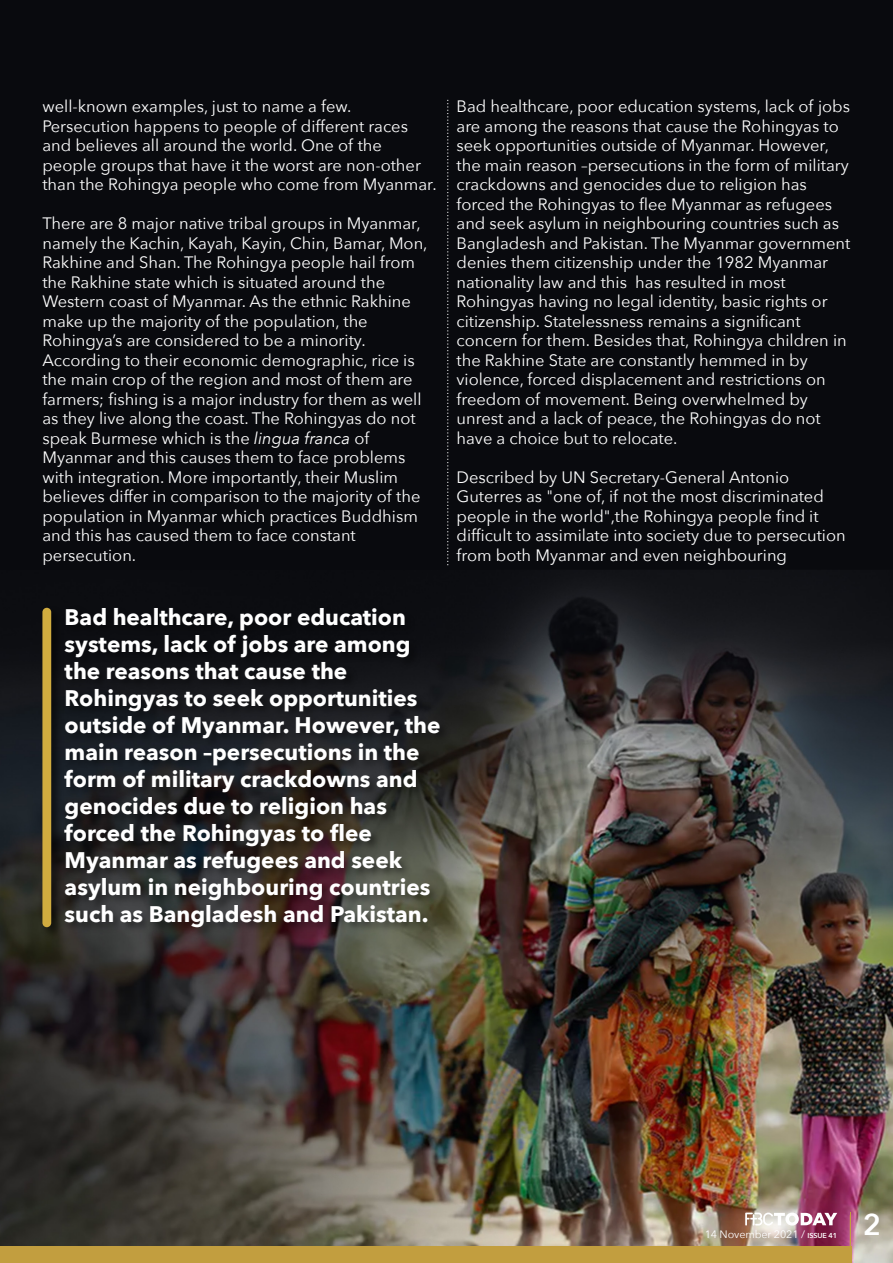
<style>
.page{position:relative;width:893px;height:1263px;background:#fff}
.page>*{position:absolute;margin:0;border:0;box-sizing:border-box;transform-origin:0 0}
.t1{font:600 30px "Avenir Next";color:#fff}
.t2{font:700 22.5px/27px "Avenir Next";color:#fff}
.t3{font:16.5px/19.5px "Avenir Next";color:#fff}
.t4{font:10.8px "Avenir Next";letter-spacing:-.01em;color:#fff}
.s1{font-style:italic}
.s2{font-weight:600;font-size:7.2px}
</style>
<div class="page">
<img style="left:0;top:0;width:893px;height:1263px">
<svg style="left:745px;top:1212px;width:92px;height:13px"></svg>
<div style="left:0;top:1246px;width:851px;height:17px;background:#c29e3f"></div>
<hr style="left:850px;top:1212px;width:1px;height:51px;background:#c29e3f">
<svg style="left:447px;top:100px;width:1px;height:467px"></svg>
<img style="left:37px;top:602px;width:23px;height:341px">
<div style="left:42px;top:608px;width:9px;height:319px;background:#d1ac3f;border-radius:4px"></div>
<img style="left:60px;top:600px;width:400px;height:351px">
<p class="t3" style="left:42px;top:96px;width:396px">well-known examples, just to name a few.<br>Persecution happens to people of different races and believes all around the world. One of the people groups that have it the worst are non-other than the Rohingya people who come from Myanmar.</p>
<p class="t3" style="left:42px;top:213px;width:387px">There are 8 major native tribal groups in Myanmar, namely the Kachin, Kayah, Kayin, Chin, Bamar, Mon, Rakhine and Shan. The Rohingya people hail from the Rakhine state which is situated around the Western coast of Myanmar. As the ethnic Rakhine make up the majority of the population, the Rohingya’s are considered to be a minority.<br>According to their economic demographic, rice is the main crop of the region and most of them are farmers; fishing is a major industry for them as well as they live along the coast. The Rohingyas do not speak Burmese which is the <span class="s1">lingua franca</span> of Myanmar and this causes them to face problems with integration. More importantly, their Muslim believes differ in comparison to the majority of the population in Myanmar which practices Buddhism and this has caused them to face constant persecution.</p>
<p class="t3" style="left:456px;top:96px;width:395px">Bad healthcare, poor education systems, lack of jobs are among the reasons that cause the Rohingyas to seek opportunities outside of Myanmar. However, the main reason –persecutions in the form of military crackdowns and genocides due to religion has forced the Rohingyas to flee Myanmar as refugees and seek asylum in neighbouring countries such as Bangladesh and Pakistan. The Myanmar government denies them citizenship under the 1982 Myanmar nationality law and this has resulted in most Rohingyas having no legal identity, basic rights or citizenship. Statelessness remains a significant concern for them. Besides that, Rohingya children in the Rakhine State are constantly hemmed in by violence, forced displacement and restrictions on freedom of movement. Being overwhelmed by unrest and a lack of peace, the Rohingyas do not have a choice but to relocate.</p>
<p class="t3" style="left:456px;top:467px;width:391px">Described by UN Secretary-General Antonio Guterres as "one of, if not the most discriminated people in the world",the Rohingya people find it difficult to assimilate into society due to persecution from both Myanmar and even neighbouring</p>
<p class="t2" style="left:65px;top:603px;width:377px">Bad healthcare, poor education systems, lack of jobs are among the reasons that cause the<br>Rohingyas to seek opportunities outside of Myanmar. However, the main reason –persecutions in the form of military crackdowns and genocides due to religion has forced the Rohingyas to flee<br>Myanmar as refugees and seek asylum in neighbouring countries such as Bangladesh and Pakistan.</p>
<p class="t4" style="left:705px;top:1225px;width:134px">14 November 2021 / <span class="s2">ISSUE 41</span></p>
<h1 class="t1" style="left:863px;top:1199px;width:20px">2</h1>
</div>
